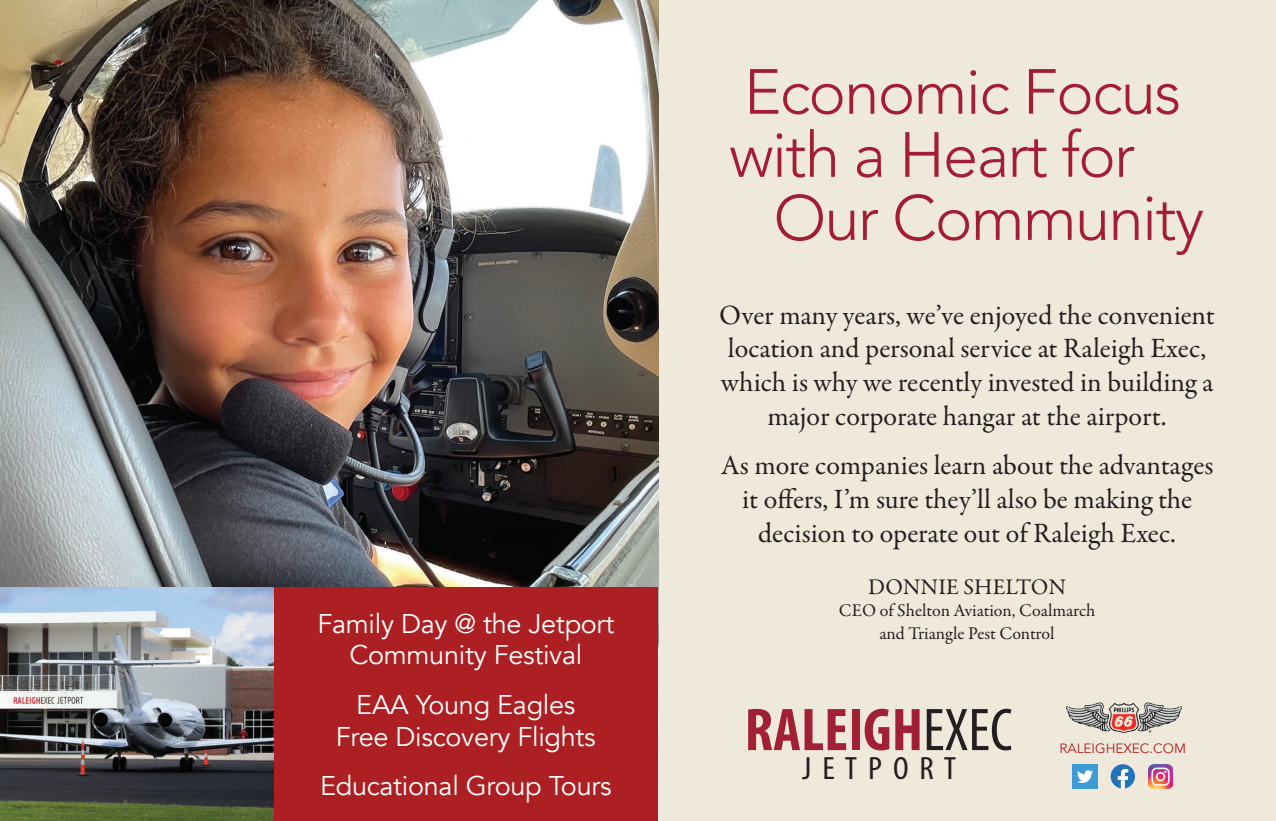
<style>
.page{position:relative;width:1276px;height:821px;background:#fff}
.page>*{position:absolute;margin:0;border:0;box-sizing:border-box;transform-origin:0 0}
.t1{font:300 63px "Avenir";letter-spacing:-.025em;color:#a31e35}
.t2{font:700 condensed 60.75px "Myriad Pro";color:#a12036}
.t3{font:condensed 32.4px "Myriad Pro";color:#231f20;scale:1.08 1}
.t4{font:28.12px/33.8px "Garamond Premr Pro";color:#231f20;text-align:center}
.t5{font:27px/49.5px "Avenir";letter-spacing:-.01em;color:#fff}
.t6{font:22.5px "Garamond Premr Pro";letter-spacing:.01em;color:#231f20}
.t7{font:18px "Garamond Premr Pro";letter-spacing:-.005em;color:#231f20}
.t8{font:13.5px "Avenir";color:#ac1f22}
.s1{font-weight:400;color:#231f20}
</style>
<div class="page">
<div style="left:0;top:0;width:1276px;height:820px;background:#efe9db"></div>
<img style="left:1073px;top:764px;width:24px;height:24px">
<svg style="left:1110px;top:764px;width:25px;height:24px"></svg>
<img style="left:1148px;top:764px;width:25px;height:24px">
<img style="left:1066px;top:702px;width:115px;height:29px">
<img style="left:0;top:0;width:658px;height:587px">
<div style="left:273px;top:587px;width:385px;height:233px;background:#ac1f22"></div>
<img style="left:0;top:587px;width:273px;height:233px">
<p class="t5" style="left:317px;top:599px;width:298px">Family Day @ the Jetport</p>
<p class="t5" style="left:349px;top:630px;width:234px">Community Festival<br>EAA Young Eagles</p>
<p class="t5" style="left:320px;top:711px;width:293px;text-align:center">Free Discovery Flights<br>Educational Group Tours</p>
<h1 class="t1" style="left:744px;top:55px;width:439px">Economic Focus</h1>
<h1 class="t1" style="left:729px;top:118px;width:407px">with a Heart for</h1>
<h1 class="t1" style="left:773px;top:181px;width:432px">Our Community</h1>
<p class="t4" style="left:719px;top:298px;width:497px">Over many years, we’ve enjoyed the convenient location and personal service at Raleigh Exec, which is why we recently invested in building a major corporate hangar at the airport.</p>
<p class="t4" style="left:721px;top:449px;width:494px">As more companies learn about the advantages it offers, I’m sure they’ll also be making the decision to operate out of Raleigh Exec.</p>
<p class="t6" style="left:868px;top:573px;width:199px">DONNIE SHELTON</p>
<p class="t7" style="left:839px;top:599px;width:258px">CEO of Shelton Aviation, Coalmarch</p>
<p class="t7" style="left:879px;top:622px;width:177px">and Triangle Pest Control</p>
<h2 class="t2" style="left:744px;top:691px;width:269px">RALEIGH<span class="s1">EXEC</span></h2>
<p class="t3" style="left:802px;top:748px;width:144px">J E T P O R T</p>
<p class="t8" style="left:1059px;top:740px;width:128px">RALEIGHEXEC.COM</p>
</div>
